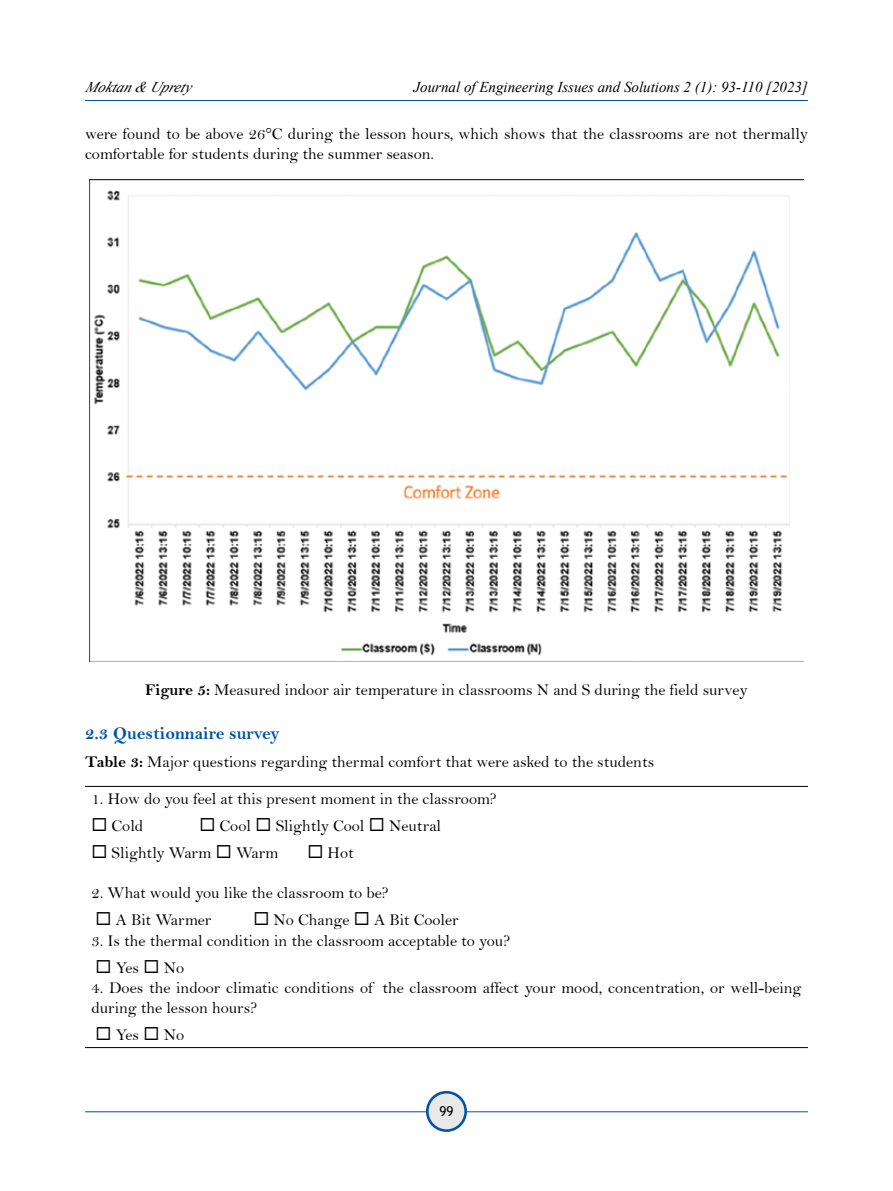
<style>
.page{position:relative;width:893px;height:1191px;background:#fff}
.page>*{position:absolute;margin:0;border:0;box-sizing:border-box;transform-origin:0 0}
.t1{font:18px "Bell MT Bold";color:#0054a6}
.t2{font:16.5px/20.2px "Bell";color:#000}
.t3{font:italic 15px "Times New Roman";color:#000}
.t4{font:13.5px "Trebuchet MS";color:#000}
.s1{font-family:"Bell MT Bold"}
</style>
<div class="page">
<hr style="left:85px;top:1111px;width:723px;height:1px;background:#0054a6">
<div style="left:427px;top:1092px;width:39px;height:38px;background:#e9e9ea;border-radius:50%"></div>
<div style="left:426px;top:1091px;width:41px;height:41px;border:3px solid #0054a6;border-radius:50%"></div>
<hr style="left:85px;top:100px;width:723px;height:1px;background:#0054a6">
<img style="left:90px;top:180px;width:713px;height:481px">
<hr style="left:85px;top:1047px;width:723px;height:1px;background:#000">
<hr style="left:85px;top:786px;width:723px;height:1px;background:#000">
<p class="t3" style="left:85px;top:76px;width:108px">Moktan&amp; Up rety</p>
<p class="t3" style="left:414px;top:76px;width:396px">Journal of Engineering Issues and Solutions 2 (1): 93-110 [2023]</p>
<p class="t2" style="left:85px;top:123px;width:724px">were found to be above 26°C during the lesson hours, which shows that the classrooms are not thermally comfortable for students during the summer season.</p>
<p class="t2" style="left:145px;top:679px;width:604px"><span class="s1">Figure 5:</span> Measured indoor air temperature in classrooms N and S during the field survey</p>
<p class="t1" style="left:85px;top:722px;width:196px">2.3 Questionnaire survey</p>
<p class="t2" style="left:85px;top:752px;width:571px"><span class="s1">Table 3:</span> Major questions regarding thermal comfort that were asked to the students</p>
<p class="t2" style="left:91px;top:788px;width:407px">1. How do you feel at this present moment in the classroom?</p>
<p class="t2" style="left:91px;top:815px;width:53px">◻ Cold</p>
<p class="t2" style="left:199px;top:815px;width:243px">◻ Cool ◻ Slightly Cool ◻ Neutral</p>
<p class="t2" style="left:91px;top:842px;width:189px">◻ Slightly Warm ◻ Warm</p>
<p class="t2" style="left:307px;top:842px;width:48px">◻ Hot</p>
<p class="t2" style="left:91px;top:883px;width:299px">2. What would you like the classroom to be?</p>
<p class="t2" style="left:96px;top:910px;width:117px">◻ A Bit Warmer</p>
<p class="t2" style="left:253px;top:910px;width:207px">◻ No Change ◻ A Bit Cooler</p>
<p class="t2" style="left:91px;top:930px;width:420px">3. Is the thermal condition in the classroom acceptable to you?</p>
<p class="t2" style="left:96px;top:957px;width:90px">◻ Yes ◻ No</p>
<p class="t2" style="left:91px;top:977px;width:712px">4. Does the indoor climatic conditions of the classroom affect your mood, concentration, or well-being during the lesson hours?</p>
<p class="t2" style="left:96px;top:1024px;width:90px">◻ Yes ◻ No</p>
<p class="t4" style="left:439px;top:1103px;width:16px">99</p>
</div>
